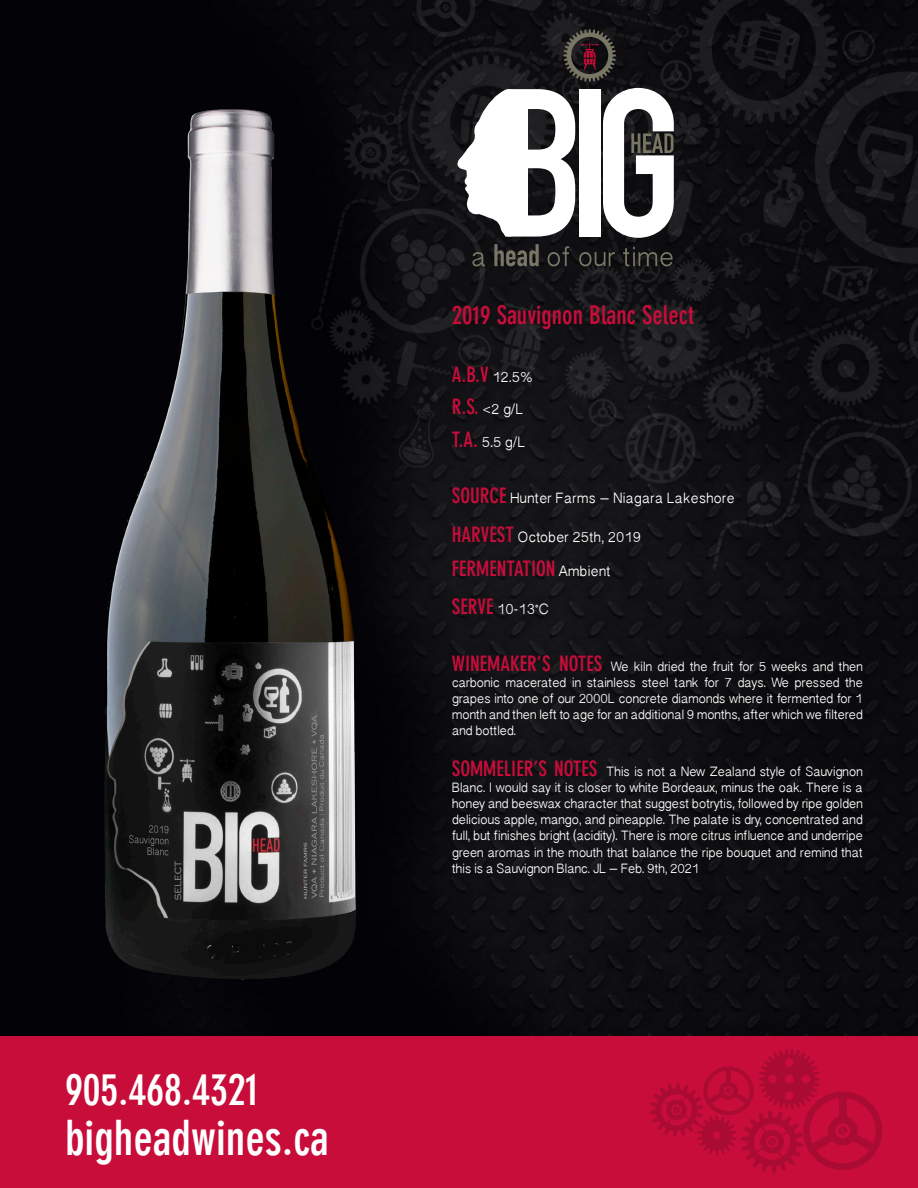
<style>
.page{position:relative;width:918px;height:1188px;background:#fff}
.page>*{position:absolute;margin:0;border:0;box-sizing:border-box;transform-origin:0 0}
.t1{font:700 condensed 48px "DIN Neuzeit Grotesk Std";color:#fff}
.t2{font:700 condensed 43.5px "DIN Neuzeit Grotesk Std";color:#fff}
.t3{font:700 condensed 25.5px "DIN Neuzeit Grotesk Std";color:#c80d3a}
.t4{font:700 condensed 21px "DIN Neuzeit Grotesk Std";color:#c80d3a}
.t5{font:16.5px "Oriya Sangam MN";color:#fff}
.t6{font:15px/16.2px "Oriya Sangam MN";letter-spacing:-.02em;color:#fff;text-align:justify}
.s1{font-family:"Oriya Sangam MN";font-weight:400;font-stretch:normal;font-size:16.5px;color:#fff}
.s2{font-family:"DIN Neuzeit Grotesk Std";font-weight:700;font-stretch:condensed;font-size:21px;color:#c80d3a}
</style>
<div class="page">
<img style="left:0;top:0;width:918px;height:1037px">
<img style="left:39px;top:70px;width:378px;height:967px">
<svg style="left:455px;top:89px;width:120px;height:148px"></svg>
<div style="left:579px;top:89px;width:21px;height:148px;background:#fff"></div>
<svg style="left:603px;top:88px;width:71px;height:150px"></svg>
<svg style="left:563px;top:29px;width:53px;height:53px;background:#3a2f2e"></svg>
<svg style="left:472px;top:252px;width:13px;height:14px"></svg>
<svg style="left:494px;top:244px;width:45px;height:22px"></svg>
<svg style="left:548px;top:246px;width:21px;height:20px"></svg>
<svg style="left:579px;top:252px;width:36px;height:14px"></svg>
<svg style="left:623px;top:247px;width:50px;height:19px"></svg>
<div style="left:0;top:1037px;width:918px;height:151px;background:#c80d3a"></div>
<svg style="left:650px;top:1049px;width:232px;height:124px"></svg>
<p class="t2" style="left:65px;top:1063px;width:195px">905.468.4321</p>
<p class="t1" style="left:65px;top:1108px;width:265px">bigheadwines.ca</p>
<p class="t3" style="left:452px;top:300px;width:244px">2019 Sauvignon Blanc Select</p>
<p class="t4" style="left:452px;top:362px;width:82px">A.B.V <span class="s1">12.5%</span></p>
<p class="t5" style="left:452px;top:399px;width:73px"><span class="s2">R.S.</span> &lt;2 g/L</p>
<p class="t5" style="left:452px;top:431px;width:75px"><span class="s2">T.A.</span> 5.5 g/L</p>
<p class="t5" style="left:452px;top:488px;width:284px"><span class="s2">SOURCE</span> Hunter Farms – Niagara Lakeshore</p>
<p class="t5" style="left:452px;top:526px;width:191px"><span class="s2">HARVEST</span> October 25th, 2019</p>
<p class="t4" style="left:452px;top:555px;width:160px">FERMENTATION <span class="s1">Ambient</span></p>
<p class="t5" style="left:452px;top:599px;width:99px"><span class="s2">SERVE</span> 10-13ଂC</p>
<p class="t6" style="left:452px;top:657px;width:413px"><span class="s2">WINEMAKER’S NOTES</span> We kiln dried the fruit for 5 weeks and then carbonic macerated in stainless steel tank for 7 days. We pressed the grapes into one of our 2000L concrete diamonds where it fermented for 1 month and then left to age for an additional 9 months, after which we filtered and bottled.</p>
<p class="t6" style="left:452px;top:762px;width:413px"><span class="s2">SOMMELIER’S NOTES</span> This is not a New Zealand style of Sauvignon Blanc. I would say it is closer to white Bordeaux, minus the oak. There is a honey and beeswax character that suggest botrytis, followed by ripe golden delicious apple, mango, and pineapple. The palate is dry, concentrated and full, but finishes bright (acidity). There is more citrus influence and underripe green aromas in the mouth that balance the ripe bouquet and remind that this is a Sauvignon Blanc. JL – Feb. 9th, 2021</p>
</div>
